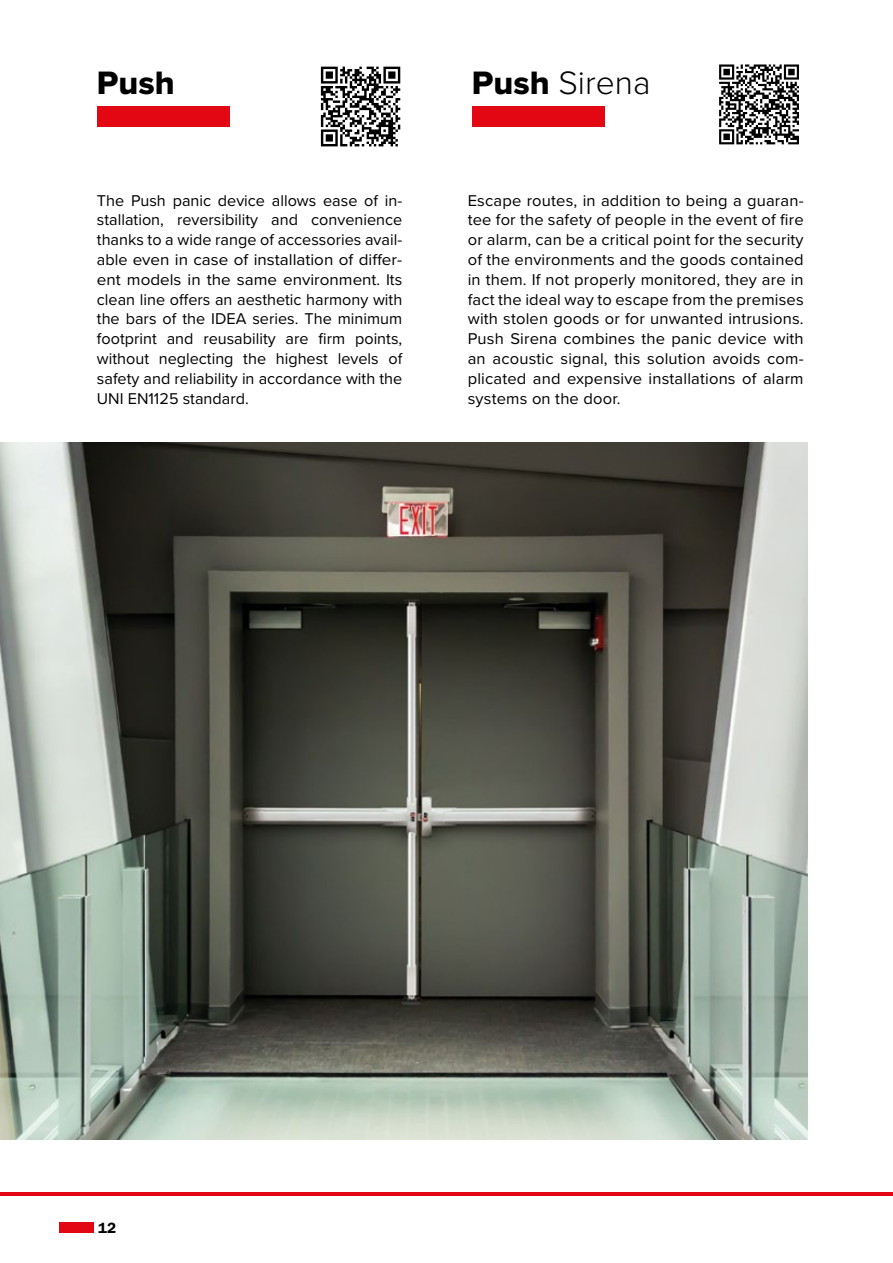
<style>
.page{position:relative;width:893px;height:1263px;background:#fff}
.page>*{position:absolute;margin:0;border:0;box-sizing:border-box;transform-origin:0 0}
.t1{font:300 33.6px "Proxima Nova";color:#000}
.t2{font:33.6px "Proxima Nova Extrabld";color:#000}
.t3{font:16.2px/19.8px "Proxima Nova";color:#000;text-align:justify}
.t4{font:600 15px "ITC Franklin Gothic Std";color:#000}
.s1{font-family:"Proxima Nova Extrabld";font-weight:400}
.s2{color:#fff}
</style>
<div class="page">
<div style="left:60px;top:1222px;width:34px;height:11px;background:#e30613"></div>
<hr style="left:0;top:1192px;width:893px;height:4px;background:#e30613">
<div style="left:97px;top:106px;width:132px;height:21px;background:#e30613"></div>
<div style="left:472px;top:106px;width:132px;height:21px;background:#e30613"></div>
<img style="left:0;top:443px;width:808px;height:697px">
<svg style="left:320px;top:66px;width:81px;height:81px"></svg>
<svg style="left:321px;top:67px;width:79px;height:79px"></svg>
<svg style="left:719px;top:144px;width:80px;height:1px"></svg>
<svg style="left:719px;top:64px;width:80px;height:80px"></svg>
<h1 class="t2" style="left:97px;top:58px;width:79px">Push</h1>
<h1 class="t1" style="left:472px;top:58px;width:180px"><span class="s1">Push</span> Sirena</h1>
<p class="t3" style="left:97px;top:190px;width:307px">The Push panic device allows ease of in&shy;stallation, reversibility and convenience thanks to a wide range of accessories avail&shy;able even in case of installation of differ&shy;ent models in the same environment. Its clean line offers an aesthetic harmony with the bars of the IDEA series. The minimum footprint and reusability are firm points, without neglecting the highest levels of safety and reliability in accordance with the UNI EN1125 standard.</p>
<p class="t3" style="left:468px;top:190px;width:337px">Escape routes, in addition to being a guaran&shy;tee for the safety of people in the event of fire or alarm, can be a critical point for the security of the environments and the goods contained in them. If not properly monitored, they are in fact the ideal way to escape from the premises with stolen goods or for unwanted intrusions.<br>Push Sirena combines the panic device with an acoustic signal, this solution avoids com&shy;plicated and expensive installations of alarm systems on the door.</p>
<p class="t4" style="left:98px;top:1219px;width:24px">12<span class="s2">12</span></p>
</div>
